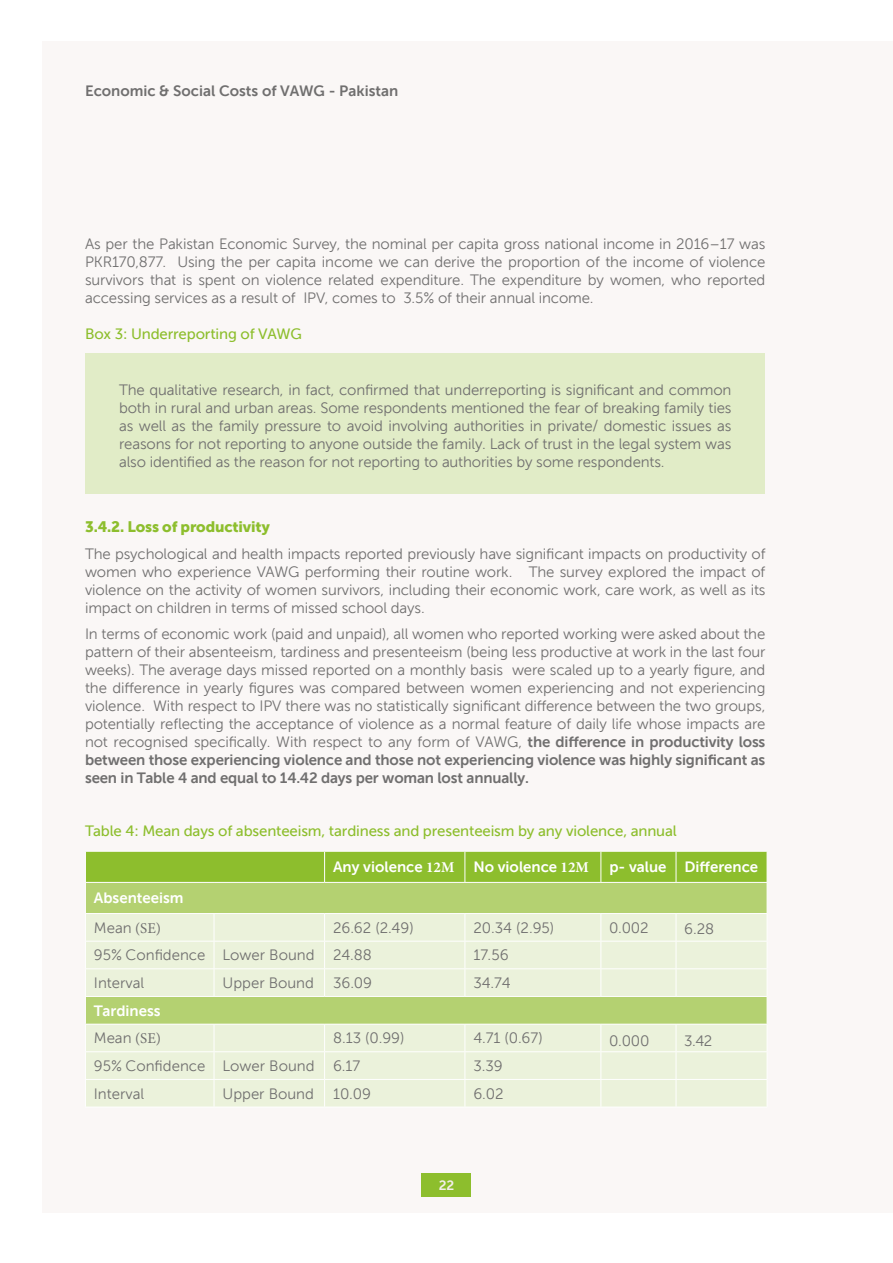
<style>
.page{position:relative;width:893px;height:1263px;background:#fff}
.page>*{position:absolute;margin:0;border:0;box-sizing:border-box;transform-origin:0 0}
.t1{font:15px/18px "Museo Sans 300";letter-spacing:-.01em;color:#706f6f;text-align:justify}
.t2{font:15px/18px "Museo Sans 700";letter-spacing:-.01em;color:#706f6f}
.t3{font:15px "Museo Sans 500";letter-spacing:-.01em;color:#8dbe2d}
.t4{font:15px "Museo Sans 700";color:#fff}
.t5{font:15px "Museo Sans 900";letter-spacing:-.01em;color:#8dbe2d}
.t6{font:13.5px "Museo Sans 700";color:#f3eeea}
.s1{font-family:"Museo Sans 700"}
.s2{font-family:"Minion Pro";font-weight:700}
.s3{font-family:"Minion Pro"}
</style>
<div class="page">
<div style="left:42px;top:41px;width:851px;height:1172px;background:#faf7f6"></div>
<div style="left:422px;top:1173px;width:49px;height:24px;background:#8dbe2d"></div>
<div style="left:85px;top:353px;width:680px;height:140px;background:#e1ecc7"></div>
<div style="left:86px;top:852px;width:681px;height:30px;background:#8dbe2d"></div>
<div style="left:86px;top:883px;width:681px;height:30px;background:#b4d171"></div>
<svg style="left:86px;top:914px;width:681px;height:193px;background:#e3edcc"></svg>
<hr style="left:85px;top:851px;width:129px;height:1px;background:#fff">
<hr style="left:214px;top:851px;width:111px;height:1px;background:#fff">
<hr style="left:325px;top:851px;width:140px;height:1px;background:#fff">
<hr style="left:465px;top:851px;width:136px;height:1px;background:#fff">
<hr style="left:601px;top:851px;width:75px;height:1px;background:#fff">
<hr style="left:676px;top:851px;width:91px;height:1px;background:#fff">
<hr style="left:85px;top:882px;width:129px;height:1px;background:#fff">
<hr style="left:214px;top:882px;width:111px;height:1px;background:#fff">
<hr style="left:325px;top:882px;width:140px;height:1px;background:#fff">
<hr style="left:465px;top:882px;width:136px;height:1px;background:#fff">
<hr style="left:601px;top:882px;width:75px;height:1px;background:#fff">
<hr style="left:676px;top:882px;width:91px;height:1px;background:#fff">
<hr style="left:85px;top:913px;width:129px;height:1px;background:#fff">
<hr style="left:214px;top:913px;width:111px;height:1px;background:#fff">
<hr style="left:325px;top:913px;width:140px;height:1px;background:#fff">
<hr style="left:465px;top:913px;width:136px;height:1px;background:#fff">
<hr style="left:601px;top:913px;width:75px;height:1px;background:#fff">
<hr style="left:676px;top:913px;width:91px;height:1px;background:#fff">
<hr style="left:85px;top:996px;width:129px;height:1px;background:#fff">
<hr style="left:214px;top:996px;width:111px;height:1px;background:#fff">
<hr style="left:325px;top:996px;width:140px;height:1px;background:#fff">
<hr style="left:465px;top:996px;width:136px;height:1px;background:#fff">
<hr style="left:601px;top:996px;width:75px;height:1px;background:#fff">
<hr style="left:676px;top:996px;width:91px;height:1px;background:#fff">
<hr style="left:85px;top:1024px;width:129px;height:1px;background:#fff">
<hr style="left:214px;top:1024px;width:111px;height:1px;background:#fff">
<hr style="left:325px;top:1024px;width:140px;height:1px;background:#fff">
<hr style="left:465px;top:1024px;width:136px;height:1px;background:#fff">
<hr style="left:601px;top:1024px;width:75px;height:1px;background:#fff">
<hr style="left:676px;top:1024px;width:91px;height:1px;background:#fff">
<hr style="left:85px;top:1107px;width:129px;height:1px;background:#fff">
<hr style="left:214px;top:1107px;width:111px;height:1px;background:#fff">
<hr style="left:325px;top:1107px;width:140px;height:1px;background:#fff">
<hr style="left:465px;top:1107px;width:136px;height:1px;background:#fff">
<hr style="left:601px;top:1107px;width:75px;height:1px;background:#fff">
<hr style="left:676px;top:1107px;width:91px;height:1px;background:#fff">
<hr style="left:85px;top:941px;width:129px;height:1px;background:#fff">
<hr style="left:214px;top:941px;width:111px;height:1px;background:#fff">
<hr style="left:325px;top:941px;width:140px;height:1px;background:#fff">
<hr style="left:465px;top:941px;width:136px;height:1px;background:#fff">
<hr style="left:601px;top:941px;width:75px;height:1px;background:#fff">
<hr style="left:676px;top:941px;width:91px;height:1px;background:#fff">
<hr style="left:85px;top:968px;width:129px;height:1px;background:#fff">
<hr style="left:214px;top:968px;width:111px;height:1px;background:#fff">
<hr style="left:325px;top:968px;width:140px;height:1px;background:#fff">
<hr style="left:465px;top:968px;width:136px;height:1px;background:#fff">
<hr style="left:601px;top:968px;width:75px;height:1px;background:#fff">
<hr style="left:676px;top:968px;width:91px;height:1px;background:#fff">
<hr style="left:85px;top:1051px;width:129px;height:1px;background:#fff">
<hr style="left:214px;top:1051px;width:111px;height:1px;background:#fff">
<hr style="left:325px;top:1051px;width:140px;height:1px;background:#fff">
<hr style="left:465px;top:1051px;width:136px;height:1px;background:#fff">
<hr style="left:601px;top:1051px;width:75px;height:1px;background:#fff">
<hr style="left:676px;top:1051px;width:91px;height:1px;background:#fff">
<hr style="left:85px;top:1079px;width:129px;height:1px;background:#fff">
<hr style="left:214px;top:1079px;width:111px;height:1px;background:#fff">
<hr style="left:325px;top:1079px;width:140px;height:1px;background:#fff">
<hr style="left:465px;top:1079px;width:136px;height:1px;background:#fff">
<hr style="left:601px;top:1079px;width:75px;height:1px;background:#fff">
<hr style="left:676px;top:1079px;width:91px;height:1px;background:#fff">
<hr style="left:85px;top:852px;width:1px;height:30px;background:#fff">
<hr style="left:324px;top:852px;width:1px;height:30px;background:#fff">
<hr style="left:465px;top:852px;width:1px;height:30px;background:#fff">
<hr style="left:600px;top:852px;width:1px;height:30px;background:#fff">
<hr style="left:676px;top:852px;width:1px;height:30px;background:#fff">
<hr style="left:767px;top:852px;width:1px;height:30px;background:#fff">
<hr style="left:85px;top:883px;width:1px;height:30px;background:#fff">
<hr style="left:767px;top:883px;width:1px;height:30px;background:#fff">
<svg style="left:214px;top:914px;width:1px;height:82px"></svg>
<svg style="left:324px;top:914px;width:1px;height:82px"></svg>
<svg style="left:465px;top:914px;width:1px;height:82px"></svg>
<svg style="left:600px;top:914px;width:1px;height:82px"></svg>
<svg style="left:676px;top:914px;width:1px;height:82px"></svg>
<svg style="left:214px;top:1025px;width:1px;height:82px"></svg>
<svg style="left:324px;top:1025px;width:1px;height:82px"></svg>
<svg style="left:465px;top:1025px;width:1px;height:82px"></svg>
<svg style="left:600px;top:1024px;width:1px;height:83px"></svg>
<svg style="left:676px;top:1024px;width:1px;height:83px"></svg>
<p class="t2" style="left:85px;top:82px;width:315px">Economic &amp; Social Costs of VAWG - Pakistan</p>
<p class="t1" style="left:85px;top:235px;width:682px">As per the Pakistan Economic Survey, the nominal per capita gross national income in 2016–17 was PKR170,877. Using the per capita income we can derive the proportion of the income of violence survivors that is spent on violence related expenditure. The expenditure by women, who reported accessing services as a result of IPV, comes to 3.5% of their annual income.</p>
<p class="t3" style="left:85px;top:326px;width:218px">Box 3: Underreporting of VAWG</p>
<p class="t1" style="left:119px;top:381px;width:614px">The qualitative research, in fact, confirmed that underreporting is significant and common both in rural and urban areas. Some respondents mentioned the fear of breaking family ties as well as the family pressure to avoid involving authorities in private/ domestic issues as reasons for not reporting to anyone outside the family. Lack of trust in the legal system was also identified as the reason for not reporting to authorities by some respondents.</p>
<p class="t5" style="left:85px;top:519px;width:186px">3.4.2. Loss of productivity</p>
<p class="t1" style="left:85px;top:545px;width:682px">The psychological and health impacts reported previously have significant impacts on productivity of women who experience VAWG performing their routine work. The survey explored the impact of violence on the activity of women survivors, including their economic work, care work, as well as its impact on children in terms of missed school days.</p>
<p class="t1" style="left:85px;top:625px;width:682px">In terms of economic work (paid and unpaid), all women who reported working were asked about the pattern of their absenteeism, tardiness and presenteeism (being less productive at work in the last four weeks). The average days missed reported on a monthly basis were scaled up to a yearly figure, and the difference in yearly figures was compared between women experiencing and not experiencing violence. With respect to IPV there was no statistically significant difference between the two groups, potentially reflecting the acceptance of violence as a normal feature of daily life whose impacts are not recognised specifically. With respect to any form of VAWG, <span class="s1">the difference in productivity loss</span></p>
<p class="t2" style="left:85px;top:751px;width:682px">between those experiencing violence and those not experiencing violence was highly significant as seen in Table 4 and equal to 14.42 days per woman lost annually.</p>
<p class="t3" style="left:85px;top:823px;width:593px">Table 4: Mean days of absenteeism, tardiness and presenteeism by any violence, annual</p>
<p class="t4" style="left:333px;top:859px;width:123px">Any violence <span class="s2">12M</span></p>
<p class="t4" style="left:473px;top:859px;width:117px">No violence <span class="s2">12M</span></p>
<p class="t4" style="left:609px;top:859px;width:150px">p- value Difference</p>
<p class="t4" style="left:94px;top:890px;width:91px">Absenteeism</p>
<p class="t1" style="left:94px;top:919px;width:69px">Mean <span class="s3">(SE)</span></p>
<p class="t1" style="left:333px;top:919px;width:82px">26.62 (2.49)</p>
<p class="t1" style="left:473px;top:919px;width:82px">20.34 (2.95)</p>
<p class="t1" style="left:94px;top:946px;width:279px">95% Confidence Lower Bound 24.88</p>
<p class="t1" style="left:473px;top:946px;width:37px">17.56</p>
<p class="t1" style="left:609px;top:919px;width:41px">0.002</p>
<p class="t1" style="left:684px;top:920px;width:32px">6.28</p>
<p class="t1" style="left:94px;top:974px;width:52px">Interval</p>
<p class="t1" style="left:222px;top:974px;width:93px">Upper Bound</p>
<p class="t1" style="left:333px;top:974px;width:41px">36.09</p>
<p class="t1" style="left:473px;top:974px;width:39px">34.74</p>
<p class="t4" style="left:94px;top:1002px;width:68px">Tardiness</p>
<p class="t1" style="left:94px;top:1029px;width:69px">Mean <span class="s3">(SE)</span></p>
<p class="t1" style="left:333px;top:1029px;width:73px">8.13 (0.99)</p>
<p class="t1" style="left:473px;top:1029px;width:71px">4.71 (0.67)</p>
<p class="t1" style="left:94px;top:1057px;width:268px">95% Confidence Lower Bound 6.17</p>
<p class="t1" style="left:473px;top:1057px;width:31px">3.39</p>
<p class="t1" style="left:94px;top:1084px;width:52px">Interval</p>
<p class="t1" style="left:222px;top:1084px;width:93px">Upper Bound</p>
<p class="t1" style="left:333px;top:1084px;width:39px">10.09</p>
<p class="t1" style="left:473px;top:1084px;width:32px">6.02</p>
<p class="t6" style="left:439px;top:1178px;width:17px">22</p>
<p class="t1" style="left:609px;top:1032px;width:42px">0.000</p>
<p class="t1" style="left:684px;top:1032px;width:30px">3.42</p>
</div>
